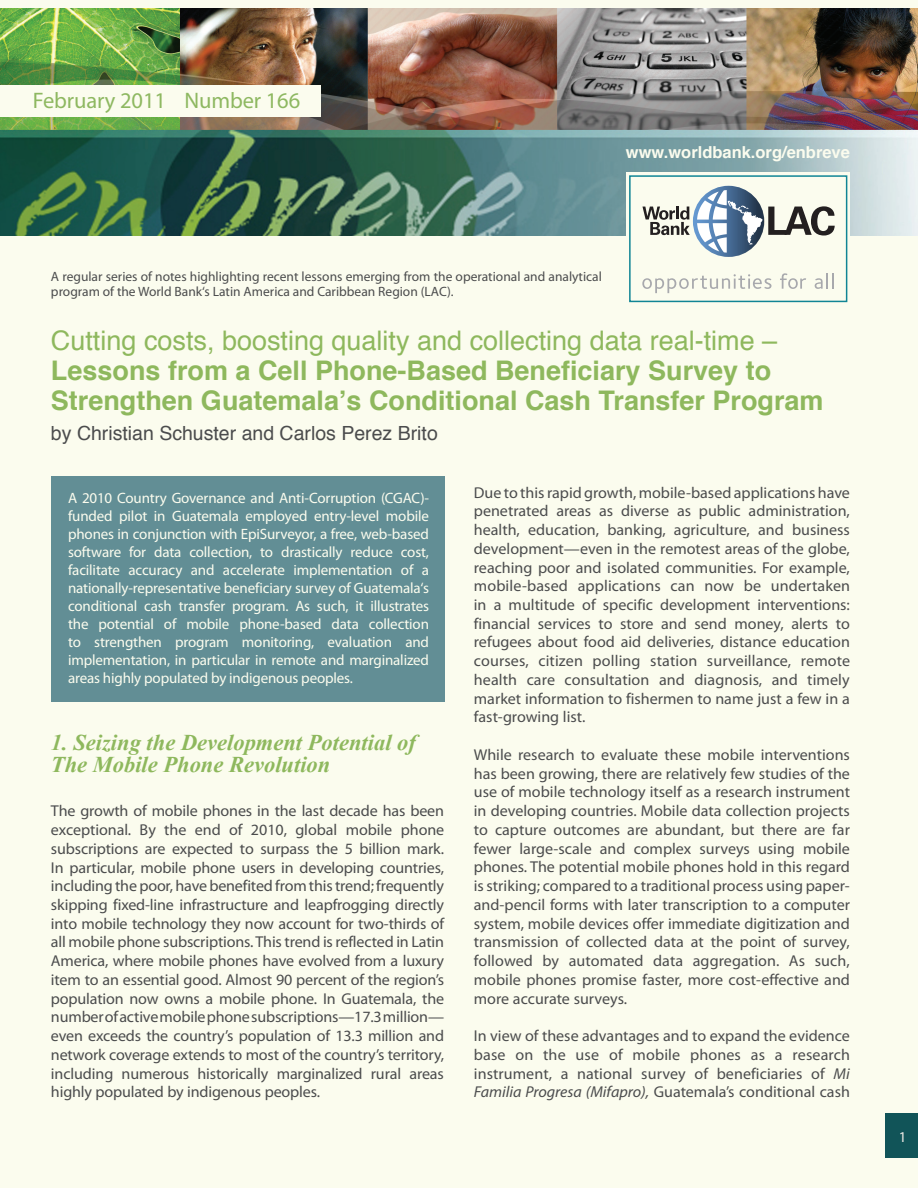
<style>
.page{position:relative;width:918px;height:1188px;background:#fbfcee}
.page>*{position:absolute;margin:0;border:0;box-sizing:border-box;transform-origin:0 0}
.t1{font:700 27px/30px "Helvetica";color:#8eb85d}
.t2{font:27px "Helvetica";color:#8eb85d}
.t3{font:italic 700 22.5px/22.5px "Times New Roman";color:#8eb85d}
.t4{font:22.5px "Myriad Pro";letter-spacing:-.005em;color:#8eb861}
.t5{font:19.5px "Helvetica";color:#4b4c4d}
.t6{font:700 16.5px "Helvetica";color:#fbfcee}
.t7{font:15.75px/18.8px "Myriad Pro";color:#4b4c4d;text-align:justify}
.t8{font:15px/18px "Myriad Pro";letter-spacing:-.01em;color:#fbfcee;text-align:justify}
.t9{font:15px "Myriad Pro";color:#f0ebe6}
.t10{font:13.5px/15px "Myriad Pro";color:#4b4c4d}
.s1{font-style:italic}
</style>
<div class="page">
<div style="left:885px;top:1113px;width:33px;height:45px;background:#115458"></div>
<img style="left:0;top:9px;width:918px;height:226px">
<div style="left:0;top:85px;width:321px;height:32px;background:#fbfcee"></div>
<div style="left:51px;top:476px;width:393px;height:226px;background:#628e95"></div>
<div style="left:626px;top:173px;width:224px;height:133px;background:#fbfcee"></div>
<svg style="left:693px;top:186px;width:71px;height:71px"></svg>
<svg style="left:642px;top:206px;width:48px;height:29px"></svg>
<svg style="left:697px;top:190px;width:138px;height:63px"></svg>
<svg style="left:642px;top:274px;width:130px;height:19px"></svg>
<svg style="left:780px;top:273px;width:26px;height:16px"></svg>
<svg style="left:815px;top:274px;width:19px;height:15px"></svg>
<div style="left:629px;top:175px;width:218px;height:127px;border:2px solid #108595"></div>
<h2 class="t4" style="left:33px;top:87px;width:269px">February 2011 Number 166</h2>
<p class="t6" style="left:626px;top:139px;width:226px">www.worldbank.org/enbreve</p>
<p class="t10" style="left:51px;top:269px;width:552px">A regular series of notes highlighting recent lessons emerging from the operational and analytical program of the World Bank‘s Latin America and Caribbean Region (LAC).</p>
<h1 class="t2" style="left:51px;top:319px;width:728px">Cutting costs, boosting quality and collecting data real-time –</h1>
<h1 class="t1" style="left:51px;top:356px;width:774px">Lessons from a Cell Phone-Based Beneficiary Survey to<br>Strengthen Guatemala’s Conditional Cash Transfer Program</h1>
<p class="t5" style="left:51px;top:418px;width:388px">by Christian Schuster and Carlos Perez Brito</p>
<p class="t8" style="left:68px;top:489px;width:363px">A 2010 Country Governance and Anti-Corruption (CGAC)- funded pilot in Guatemala employed entry-level mobile phones in conjunction with EpiSurveyor, a free, web-based software for data collection, to drastically reduce cost, facilitate accuracy and accelerate implementation of a nationally-representative beneficiary survey of Guatemala‘s conditional cash transfer program. As such, it illustrates the potential of mobile phone-based data collection to strengthen program monitoring, evaluation and implementation, in particular in remote and marginalized areas highly populated by indigenous peoples.</p>
<h2 class="t3" style="left:51px;top:730px;width:367px">1. Seizing the Development Potential of<br>The Mobile Phone Revolution</h2>
<p class="t7" style="left:51px;top:801px;width:395px">The growth of mobile phones in the last decade has been exceptional. By the end of 2010, global mobile phone subscriptions are expected to surpass the 5 billion mark.<br>In particular, mobile phone users in developing countries, including the poor, have benefited from this trend; frequently skipping fixed-line infrastructure and leapfrogging directly into mobile technology they now account for two-thirds of all mobile phone subscriptions. This trend is reflected in Latin America, where mobile phones have evolved from a luxury item to an essential good. Almost 90 percent of the region’s population now owns a mobile phone. In Guatemala, the number of active mobile phone subscriptions—17.3 million— even exceeds the country’s population of 13.3 million and network coverage extends to most of the country’s territory, including numerous historically marginalized rural areas highly populated by indigenous peoples.</p>
<p class="t7" style="left:474px;top:483px;width:378px">Due to this rapid growth, mobile-based applications have penetrated areas as diverse as public administration, health, education, banking, agriculture, and business development—even in the remotest areas of the globe, reaching poor and isolated communities. For example, mobile-based applications can now be undertaken in a multitude of specific development interventions: financial services to store and send money, alerts to refugees about food aid deliveries, distance education courses, citizen polling station surveillance, remote health care consultation and diagnosis, and timely market information to fishermen to name just a few in a fast-growing list.</p>
<p class="t7" style="left:474px;top:745px;width:378px">While research to evaluate these mobile interventions has been growing, there are relatively few studies of the use of mobile technology itself as a research instrument in developing countries. Mobile data collection projects to capture outcomes are abundant, but there are far fewer large-scale and complex surveys using mobile phones. The potential mobile phones hold in this regard is striking; compared to a traditional process using paper&shy;and-pencil forms with later transcription to a computer system, mobile devices offer immediate digitization and transmission of collected data at the point of survey, followed by automated data aggregation. As such, mobile phones promise faster, more cost-effective and more accurate surveys.</p>
<p class="t7" style="left:474px;top:1026px;width:378px">In view of these advantages and to expand the evidence base on the use of mobile phones as a research instrument, a national survey of beneficiaries of <span class="s1">Mi Familia Progresa (Mifapro),</span> Guatemala’s conditional cash</p>
<p class="t9" style="left:899px;top:1128px;width:9px">1</p>
</div>
